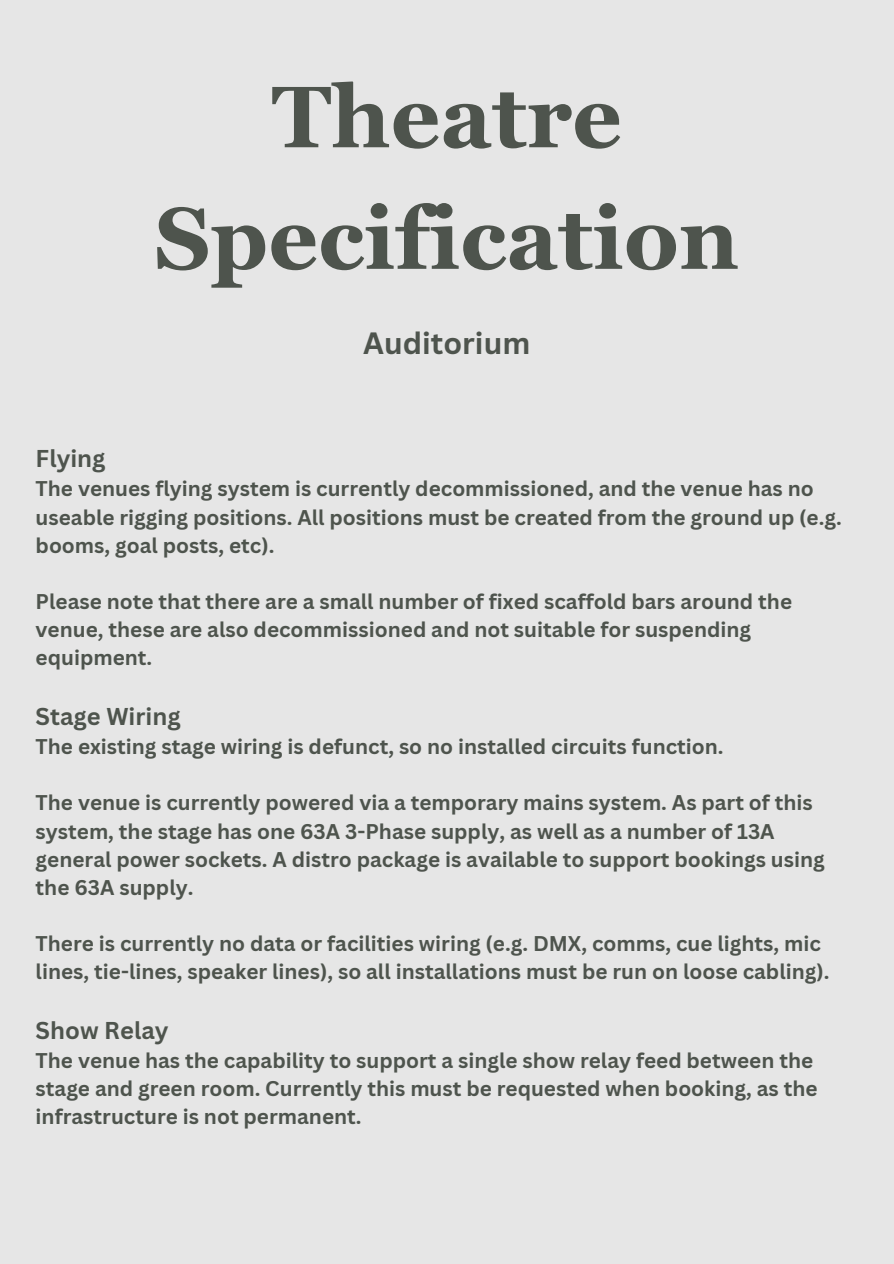
<style>
.page{position:relative;width:894px;height:1264px;background:#fff}
.page>*{position:absolute;margin:0;border:0;box-sizing:border-box;transform-origin:0 0}
.t1{font:700 87px/121.5px "Georgia Pro";color:#4e544d;text-align:center}
.t2{font:700 30px "Canva Sans";color:#4e544d}
.t3{font:700 23.7px "Canva Sans";color:#4e544d}
.t4{font:700 20.7px/28.2px "Canva Sans";color:#4e544d}
</style>
<div class="page">
<div style="left:0;top:0;width:893px;height:1263px;background:#e6e6e6"></div>
<h1 class="t1" style="left:154px;top:56px;width:586px">Theatre<br>Specification</h1>
<h2 class="t2" style="left:363px;top:322px;width:168px">Auditorium</h2>
<p class="t3" style="left:36px;top:442px;width:71px">Flying</p>
<p class="t4" style="left:36px;top:474px;width:807px">The venues flying system is currently decommissioned, and the venue has no useable rigging positions. All positions must be created from the ground up (e.g. booms, goal posts, etc).</p>
<p class="t4" style="left:36px;top:586px;width:757px">Please note that there are a small number of fixed scaffold bars around the venue, these are also decommissioned and not suitable for suspending equipment.</p>
<p class="t3" style="left:36px;top:699px;width:146px">Stage Wiring</p>
<p class="t4" style="left:36px;top:732px;width:689px">The existing stage wiring is defunct, so no installed circuits function.</p>
<p class="t4" style="left:36px;top:788px;width:790px">The venue is currently powered via a temporary mains system. As part of this system, the stage has one 63A 3-Phase supply, as well as a number of 13A general power sockets. A distro package is available to support bookings using the 63A supply.</p>
<p class="t4" style="left:36px;top:928px;width:795px">There is currently no data or facilities wiring (e.g. DMX, comms, cue lights, mic lines, tie-lines, speaker lines), so all installations must be run on loose cabling).</p>
<p class="t3" style="left:36px;top:1013px;width:134px">Show Relay</p>
<p class="t4" style="left:36px;top:1045px;width:783px">The venue has the capability to support a single show relay feed between the stage and green room. Currently this must be requested when booking, as the infrastructure is not permanent.</p>
</div>
